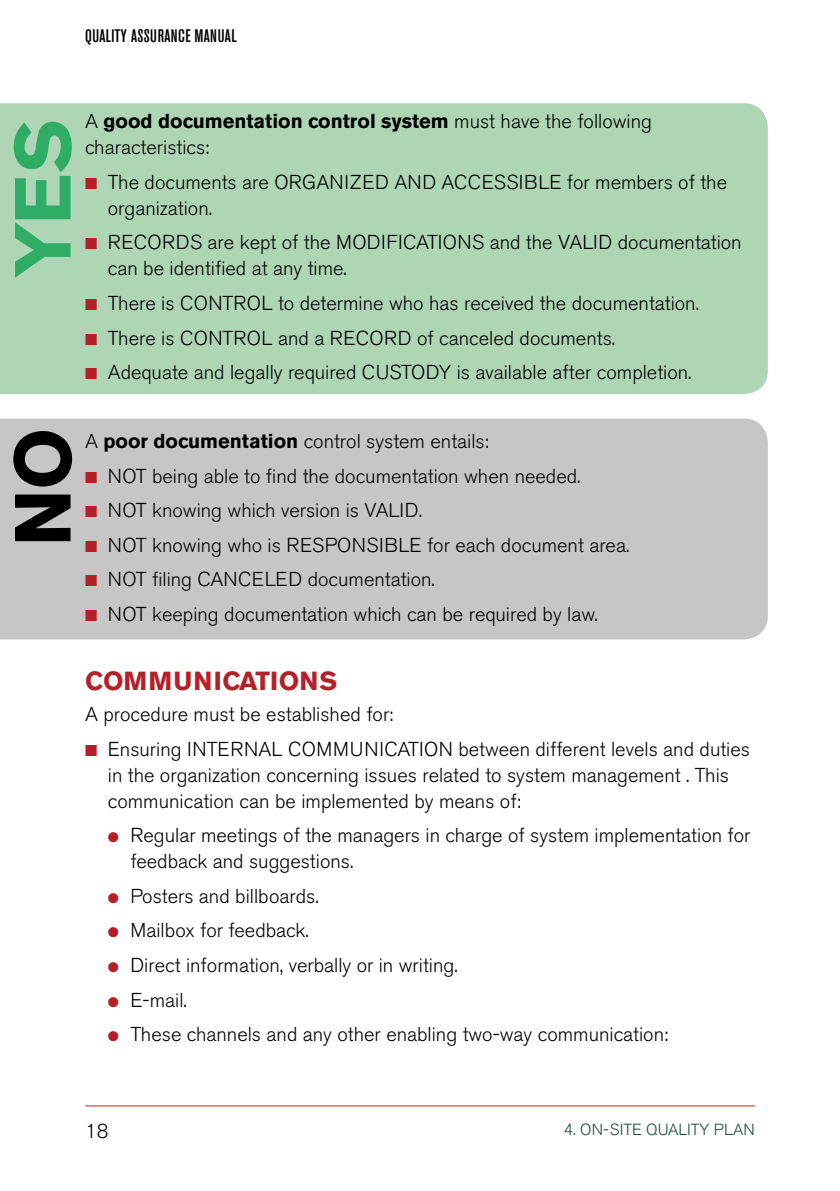
<style>
.page{position:relative;width:840px;height:1191px;background:#fff}
.page>*{position:absolute;margin:0;border:0;box-sizing:border-box;transform-origin:0 0}
.texto{font:700 78.6px "Akzidenz Grotesk BE";color:#2fac66}
.texto-2{font:700 78.6px "Akzidenz Grotesk BE";color:#000}
.titular{font:700 26px "Akzidenz Grotesk BE";letter-spacing:.02em;color:#b51f28}
.texto-3{font:300 20px/26px "Akzidenz Grotesk BE";color:#000}
.t1{font:500 condensed 18px "Akzidenz Grotesk BE";letter-spacing:.02em;color:#000}
.t2{font:300 16px "Akzidenz Grotesk BE";color:#1a5036}
.s1{font-weight:700}
.s2{color:#b51f28}
</style>
<div class="page">
<div style="left:0;top:103px;width:767px;height:291px;background:#aed6b4"></div>
<div style="left:0;top:418px;width:767px;height:221px;background:#c6c6c6"></div>
<hr style="left:85px;top:1105px;width:669px;height:1px;background:#b51f28">
<p class="t1" style="left:85px;top:26px;width:153px">QUALITY ASSURANCE MANUAL</p>
<p class="texto" style="left:-2px;top:278px;width:160px;rotate:-90deg">YES</p>
<p class="texto-3" style="left:85px;top:109px;width:568px">A <span class="s1">good documentation control system</span> must have the following characteristics:</p>
<p class="texto-3" style="left:108px;top:169px;width:620px;text-indent:-23px"><span class="s2">■</span> The documents are ORGANIZED AND ACCESSIBLE for members of the organization.</p>
<p class="texto-3" style="left:108px;top:230px;width:635px;text-indent:-23px"><span class="s2">■</span> RECORDS are kept of the MODIFICATIONS and the VALID documentation can be identified at any time.</p>
<p class="texto-3" style="left:85px;top:290px;width:615px"><span class="s2">■</span> There is CONTROL to determine who has received the documentation.</p>
<p class="texto-3" style="left:85px;top:325px;width:531px"><span class="s2">■</span> There is CONTROL and a RECORD of canceled documents.</p>
<p class="texto-3" style="left:85px;top:359px;width:607px"><span class="s2">■</span> Adequate and legally required CUSTODY is available after completion.</p>
<p class="texto-2" style="left:-2px;top:546px;width:120px;rotate:-90deg">NO</p>
<p class="texto-3" style="left:85px;top:428px;width:405px">A <span class="s1">poor documentation</span> control system entails:</p>
<p class="texto-3" style="left:85px;top:463px;width:496px"><span class="s2">■</span> NOT being able to find the documentation when needed.</p>
<p class="texto-3" style="left:85px;top:497px;width:338px"><span class="s2">■</span> NOT knowing which version is VALID.</p>
<p class="texto-3" style="left:85px;top:532px;width:545px"><span class="s2">■</span> NOT knowing who is RESPONSIBLE for each document area.</p>
<p class="texto-3" style="left:85px;top:566px;width:351px"><span class="s2">■</span> NOT filing CANCELED documentation.</p>
<p class="texto-3" style="left:85px;top:601px;width:514px"><span class="s2">■</span> NOT keeping documentation which can be required by law.</p>
<p class="titular" style="left:85px;top:665px;width:254px">COMMUNICATIONS</p>
<p class="texto-3" style="left:85px;top:702px;width:309px">A procedure must be established for:</p>
<p class="texto-3" style="left:108px;top:736px;width:643px;text-indent:-23px"><span class="s2">■</span> Ensuring INTERNAL COMMUNICATION between different levels and duties in the organization concerning issues related to system management . This communication can be implemented by means of:</p>
<p class="texto-3" style="left:130px;top:823px;width:621px;text-indent:-23px"><span class="s2">●</span> Regular meetings of the managers in charge of system implementation for feedback and suggestions.</p>
<p class="texto-3" style="left:108px;top:883px;width:212px"><span class="s2">●</span> Posters and billboards.</p>
<p class="texto-3" style="left:108px;top:918px;width:202px"><span class="s2">●</span> Mailbox for feedback.</p>
<p class="texto-3" style="left:108px;top:952px;width:351px"><span class="s2">●</span> Direct information, verbally or in writing.</p>
<p class="texto-3" style="left:108px;top:987px;width:80px"><span class="s2">●</span> E-mail.</p>
<p class="texto-3" style="left:108px;top:1021px;width:561px"><span class="s2">●</span> These channels and any other enabling two-way communication:</p>
<p class="texto-3" style="left:85px;top:1118px;width:25px">18</p>
<p class="t2" style="left:563px;top:1120px;width:192px">4. ON-SITE QUALITY PLAN</p>
</div>
